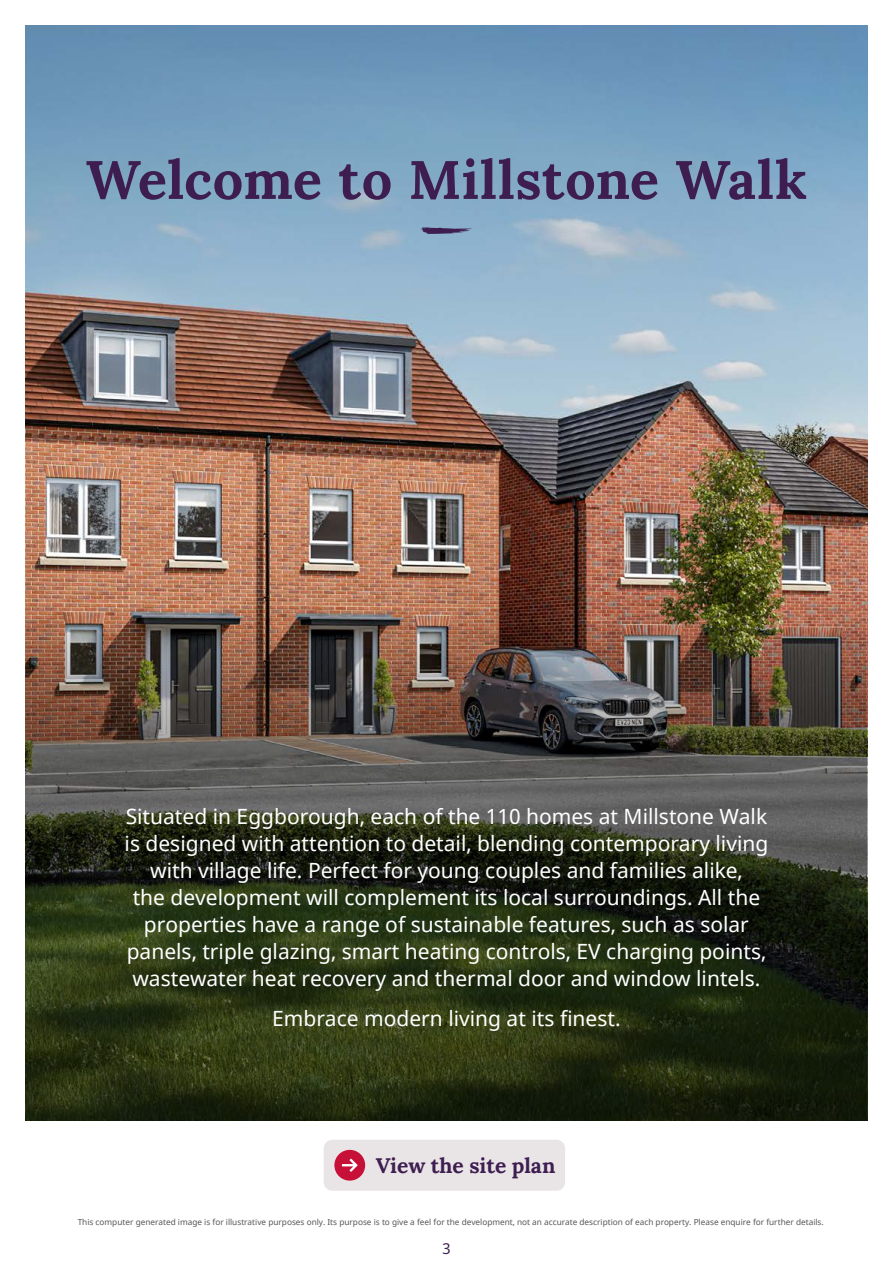
<style>
.page{position:relative;width:893px;height:1263px;background:#fff}
.page>*{position:absolute;margin:0;border:0;box-sizing:border-box;transform-origin:0 0}
.t1{font:700 54px "Lora";letter-spacing:.005em;color:#3e1e50}
.t2{font:21px/27px "Noto Sans";color:#fff;text-align:center}
.t3{font:700 21px "Lora";color:#3e1e50}
.t4{font:15px "Noto Sans";color:#3e1e50}
.t5{font:8.25px "Noto Sans";color:#575756}
</style>
<div class="page">
<img style="left:26px;top:26px;width:841px;height:1095px">
<div style="left:324px;top:1140px;width:241px;height:51px;background:#e9e4e6;border-radius:9px"></div>
<div style="left:334px;top:1150px;width:31px;height:30px;background:#c61037;border-radius:50%"></div>
<svg style="left:342px;top:1158px;width:16px;height:14px"></svg>
<svg style="left:421px;top:227px;width:51px;height:7px"></svg>
<img style="left:26px;top:343px;width:841px;height:777px">
<h1 class="t1" style="left:86px;top:139px;width:723px">Welcome to Millstone Walk</h1>
<p class="t2" style="left:125px;top:804px;width:645px">Situated in Eggborough, each of the 110 homes at Millstone Walk is designed with attention to detail, blending contemporary living with village life. Perfect for young couples and families alike,<br>the development will complement its local surroundings. All the properties have a range of sustainable features, such as solar panels, triple glazing, smart heating controls, EV charging points, wastewater heat recovery and thermal door and window lintels.</p>
<p class="t2" style="left:272px;top:1005px;width:350px">Embrace modern living at its finest.</p>
<p class="t3" style="left:376px;top:1150px;width:181px">View the site plan</p>
<p class="t5" style="left:78px;top:1216px;width:747px">This computer generated image is for illustrative purposes only. Its purpose is to give a feel for the development, not an accurate description of each property. Please enquire for further details.</p>
<p class="t4" style="left:442px;top:1238px;width:10px">3</p>
</div>
